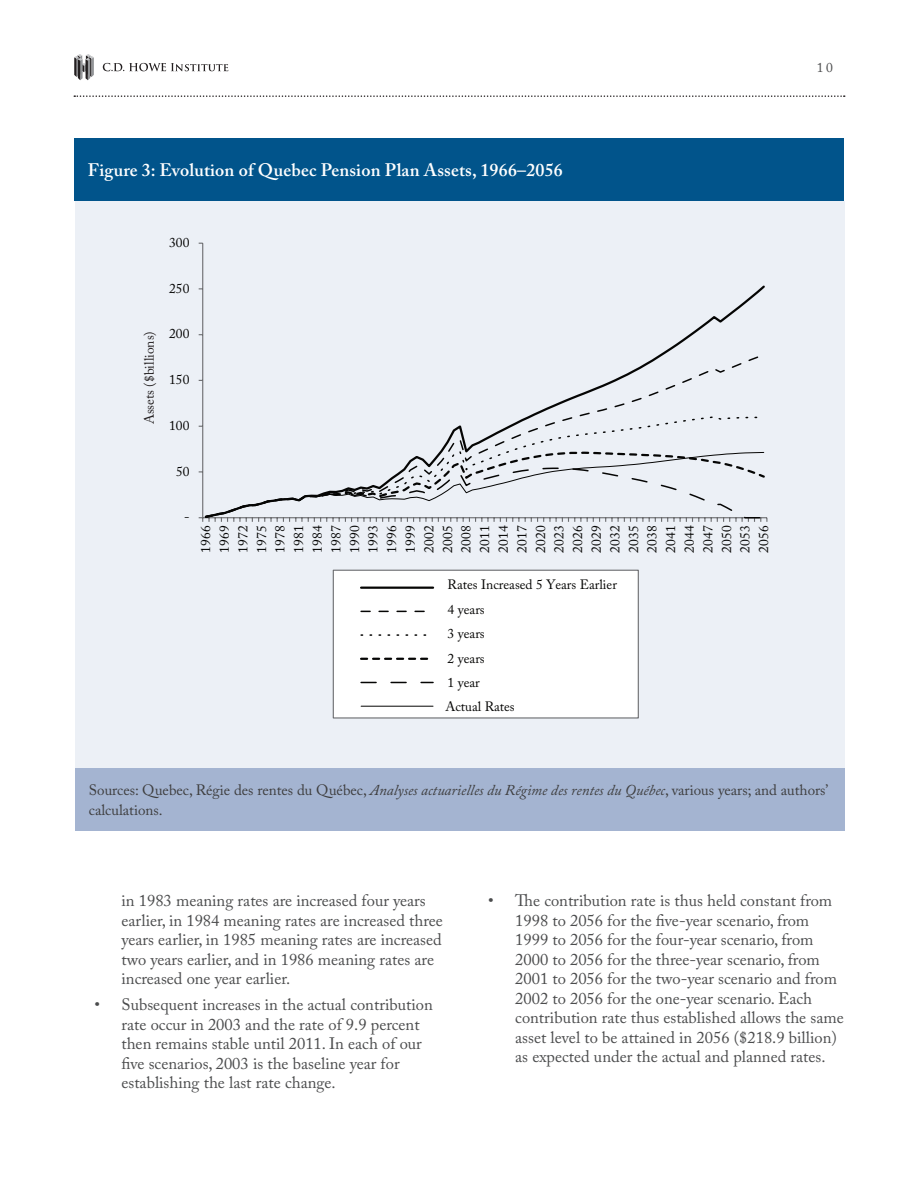
<style>
.page{position:relative;width:918px;height:1188px;background:#fff}
.page>*{position:absolute;margin:0;border:0;box-sizing:border-box;transform-origin:0 0}
.Table_Header{font:600 18px "Adobe Caslon Pro";letter-spacing:.01em;color:#fff}
.bullet{font:16.5px/19.5px "Adobe Caslon Pro";color:#4b4c4d}
.foot_note_2{font:15px/19.5px "Adobe Caslon Pro";color:#3e3e3f}
.t1{font:13.5px/18.6px "Adobe Caslon Pro";color:#050504;text-align:justify}
.t2{font:13.5px "Adobe Caslon Pro";color:#231f20}
.t3{font:13.5px "Adobe Caslon Pro";color:#4b4c4d}
.s1{font-style:italic}
</style>
<div class="page">
<svg style="left:74px;top:95px;width:771px;height:2px"></svg>
<svg style="left:74px;top:54px;width:20px;height:26px"></svg>
<svg style="left:103px;top:63px;width:125px;height:8px"></svg>
<div style="left:75px;top:201px;width:770px;height:567px;background:#ecf0f6"></div>
<div style="left:74px;top:138px;width:770px;height:63px;background:#01548b"></div>
<div style="left:75px;top:768px;width:770px;height:63px;background:#a4b4d1"></div>
<hr style="left:202px;top:243px;width:1px;height:275px;background:#6c6d70">
<div style="left:333px;top:570px;width:306px;height:149px;background:#fff;border:1px solid #6c6d70"></div>
<hr style="left:361px;top:587px;width:72px;height:2px;background:#050504">
<svg style="left:361px;top:611px;width:64px;height:1px"></svg>
<svg style="left:361px;top:634px;width:66px;height:2px"></svg>
<svg style="left:361px;top:658px;width:68px;height:2px"></svg>
<svg style="left:361px;top:682px;width:72px;height:1px"></svg>
<hr style="left:361px;top:706px;width:72px;height:1px;background:#050504">
<svg style="left:203px;top:284px;width:562px;height:166px"></svg>
<svg style="left:204px;top:353px;width:561px;height:62px"></svg>
<svg style="left:204px;top:415px;width:561px;height:35px"></svg>
<svg style="left:199px;top:450px;width:568px;height:72px"></svg>
<p class="Table_Header" style="left:88px;top:159px;width:477px">Figure 3: Evolution of Quebec Pension Plan Assets, 1966–2056</p>
<p class="t1" style="left:169px;top:233px;width:22px">300</p>
<p class="t1" style="left:169px;top:279px;width:22px">250</p>
<p class="t2" style="left:141px;top:424px;width:95px;rotate:-90deg">Assets ($billions)</p>
<p class="t1" style="left:169px;top:324px;width:22px">200</p>
<p class="t1" style="left:169px;top:370px;width:22px">150</p>
<p class="t1" style="left:169px;top:416px;width:22px">100</p>
<p class="t1" style="left:176px;top:462px;width:15px">50</p>
<p class="t1" style="left:184px;top:508px;width:7px">-</p>
<p class="t1" style="left:196px;top:553px;width:29px;rotate:-90deg">1966<br>1969<br>1972<br>1975<br>1978<br>1981<br>1984<br>1987<br>1990<br>1993<br>1996<br>1999<br>2002<br>2005<br>2008<br>2011<br>2014<br>2017<br>2020<br>2023<br>2026<br>2029<br>2032<br>2035<br>2038<br>2041<br>2044<br>2047<br>2050<br>2053<br>2056</p>
<p class="t1" style="left:445px;top:572px;width:173px;line-height:24.5px;text-align:left">Rates Increased 5 Years Earlier<br>4 years<br>3 years<br>2 years<br>1 year<br>Actual Rates</p>
<p class="t3" style="left:817px;top:59px;width:18px">10</p>
<p class="foot_note_2" style="left:89px;top:780px;width:741px">Sources: Quebec, Régie des rentes du Québec, <span class="s1">Analyses actuarielles du Régime des rentes du Québec</span>, various years; and authors’ calculations.</p>
<p class="bullet" style="left:122px;top:891px;width:323px">in 1983 meaning rates are increased four years earlier, in 1984 meaning rates are increased three years earlier, in 1985 meaning rates are increased two years earlier, and in 1986 meaning rates are increased one year earlier.</p>
<p class="bullet" style="left:122px;top:995px;width:313px;text-indent:-27px">• Subsequent increases in the actual contribution rate occur in 2003 and the rate of 9.9 percent then remains stable until 2011. In each of our five scenarios, 2003 is the baseline year for establishing the last rate change.</p>
<p class="bullet" style="left:515px;top:891px;width:330px;text-indent:-27px">• The contribution rate is thus held constant from 1998 to 2056 for the five-year scenario, from 1999 to 2056 for the four-year scenario, from 2000 to 2056 for the three-year scenario, from 2001 to 2056 for the two-year scenario and from 2002 to 2056 for the one-year scenario. Each contribution rate thus established allows the same asset level to be attained in 2056 ($218.9 billion) as expected under the actual and planned rates.</p>
</div>
